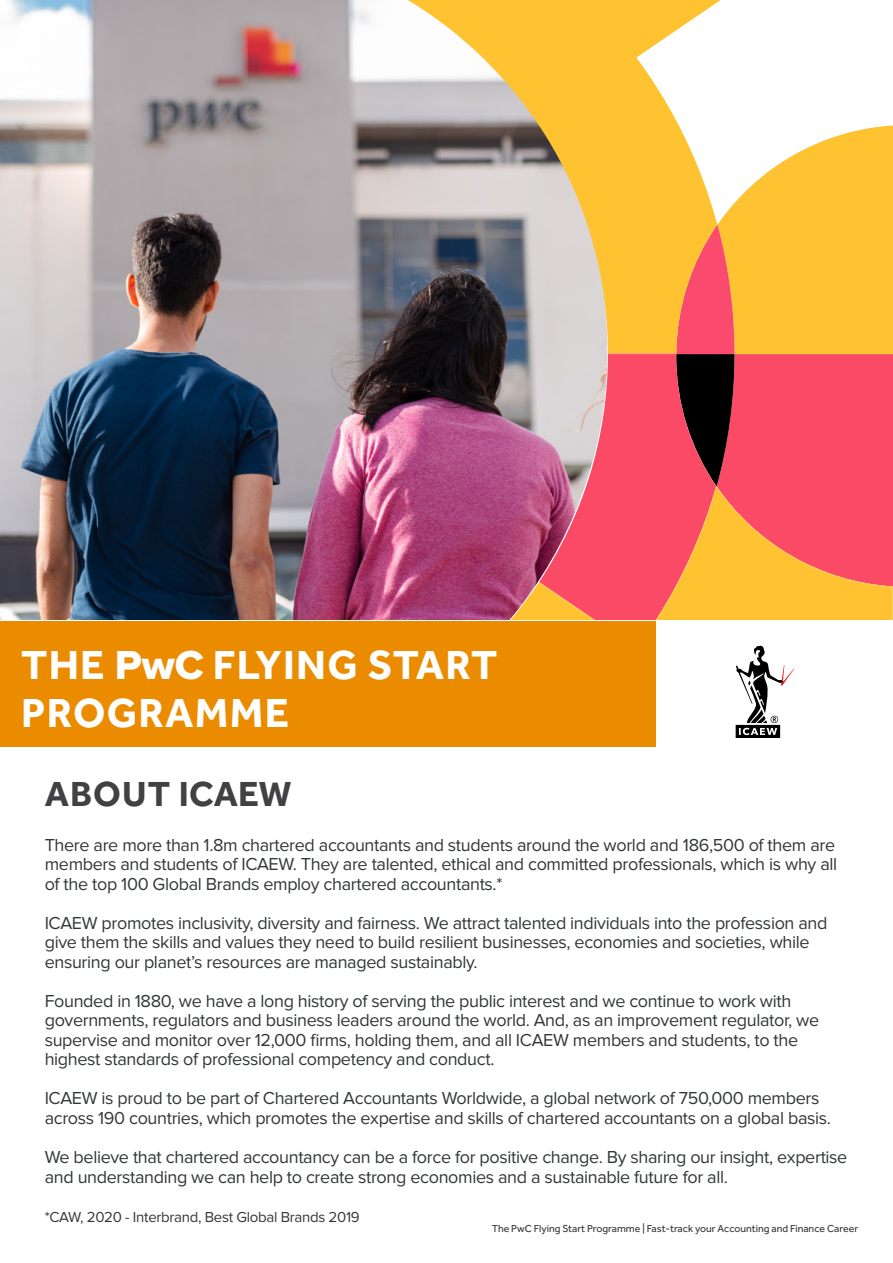
<style>
.page{position:relative;width:893px;height:1263px;background:#fff}
.page>*{position:absolute;margin:0;border:0;box-sizing:border-box;transform-origin:0 0}
.t1{font:700 42px/48px "Effra";letter-spacing:.03em;color:#fff}
.t2{font:700 36px "Effra";letter-spacing:.015em;color:#414042}
.t3{font:18px/19.5px "Proxima Nova";letter-spacing:-.02em;color:#343738}
.t4{font:15px "Proxima Nova";letter-spacing:-.02em;color:#343738}
.t5{font:10.5px "Effra";color:#343738}
.s1{font-family:"Proxima Nova Extrabld";font-weight:400}
</style>
<div class="page">
<img style="left:0;top:0;width:539px;height:620px">
<svg style="left:408px;top:0;width:229px;height:354px;background:#bca779"></svg>
<svg style="left:637px;top:0;width:84px;height:125px"></svg>
<svg style="left:510px;top:582px;width:29px;height:38px"></svg>
<svg style="left:539px;top:354px;width:69px;height:266px;background:#dd8891"></svg>
<svg style="left:608px;top:125px;width:285px;height:495px;background:#f38a50"></svg>
<div style="left:0;top:621px;width:656px;height:125px;background:#eb8c00"></div>
<svg style="left:736px;top:646px;width:58px;height:92px"></svg>
<h1 class="t1" style="left:21px;top:640px;width:478px">THE <span class="s1">PwC</span> FLYING START<br>PROGRAMME</h1>
<h2 class="t2" style="left:45px;top:772px;width:248px">ABOUT ICAEW</h2>
<p class="t3" style="left:45px;top:835px;width:794px;text-align:justify">There are more than 1.8m chartered accountants and students around the world and 186,500 of them are members and students of ICAEW. They are talented, ethical and committed professionals, which is why all of the top 100 Global Brands employ chartered accountants.*</p>
<p class="t3" style="left:45px;top:913px;width:784px">ICAEW promotes inclusivity, diversity and fairness. We attract talented individuals into the profession and give them the skills and values they need to build resilient businesses, economies and societies, while ensuring our planet’s resources are managed sustainably.</p>
<p class="t3" style="left:45px;top:991px;width:776px">Founded in 1880, we have a long history of serving the public interest and we continue to work with governments, regulators and business leaders around the world. And, as an improvement regulator, we supervise and monitor over 12,000 firms, holding them, and all ICAEW members and students, to the highest standards of professional competency and conduct.</p>
<p class="t3" style="left:45px;top:1089px;width:788px">ICAEW is proud to be part of Chartered Accountants Worldwide, a global network of 750,000 members across 190 countries, which promotes the expertise and skills of chartered accountants on a global basis.</p>
<p class="t3" style="left:45px;top:1147px;width:804px">We believe that chartered accountancy can be a force for positive change. By sharing our insight, expertise and understanding we can help to create strong economies and a sustainable future for all.</p>
<p class="t4" style="left:45px;top:1208px;width:316px">*CAW, 2020 - Interbrand, Best Global Brands 2019</p>
<p class="t5" style="left:492px;top:1222px;width:368px">The PwC Flying Start Programme | Fast-track your Accounting and Finance Career</p>
</div>
